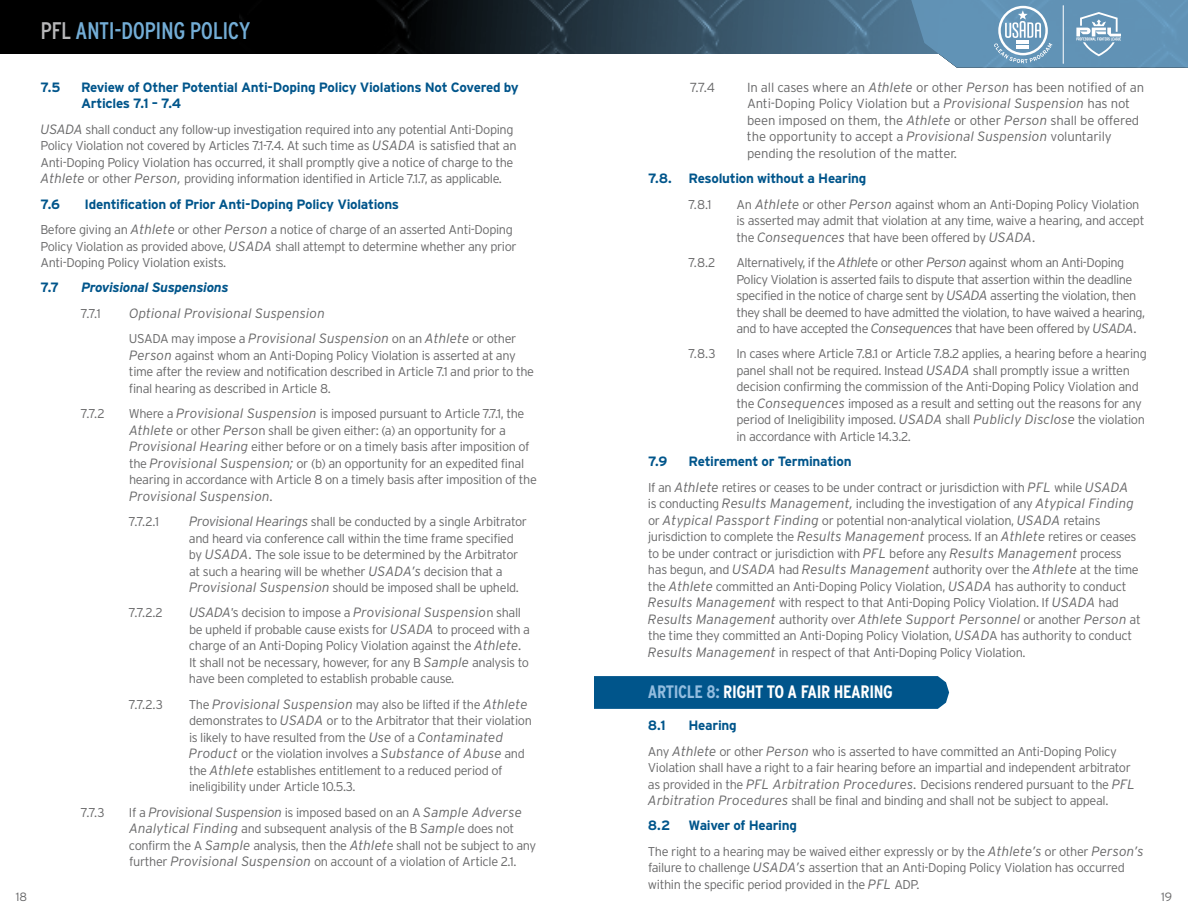
<style>
.page{position:relative;width:1188px;height:918px;background:#fff}
.page>*{position:absolute;margin:0;border:0;box-sizing:border-box;transform-origin:0 0}
.t1{font:24px "Interstate Condensed";letter-spacing:-.02em;color:#73add6}
.t2{font:700 18px "Interstate Condensed";letter-spacing:-.02em;color:#fff}
.t3{font:italic 300 13.5px/25.3px "Interstate";letter-spacing:.005em;color:#686869}
.t4{font:700 13.5px/16.5px "Interstate";letter-spacing:-.025em;color:#00558b}
.t5{font:italic 300 13.5px "Interstate";letter-spacing:-.015em;color:#686869}
.t6{font:italic 700 13.5px "Interstate";letter-spacing:-.025em;color:#00558b}
.t7{font:300 13.2px/16.5px "Interstate";letter-spacing:-.01em;color:#686869}
.t8{font:300 12.75px/16.5px "Interstate";letter-spacing:-.03em;color:#686869}
.t9{font:300 12px "Interstate";color:#686869}
.s1{color:#b7b7b9}
.s2{font-style:italic;font-size:13.5px}
.s3{font-style:normal;font-size:12.75px}
.s4{color:#93bddf}
</style>
<div class="page">
<svg style="left:0;top:0;width:911px;height:54px;background:#19252e"></svg>
<svg style="left:911px;top:0;width:277px;height:68px;background:#719dbc"></svg>
<svg style="left:594px;top:676px;width:355px;height:33px;background:#04578c"></svg>
<h1 class="t1" style="left:40px;top:17px;width:212px"><span class="s1">PFL</span> ANTI-DOPING POLICY</h1>
<p class="t4" style="left:40px;top:79px;width:21px">7.5</p>
<p class="t4" style="left:81px;top:79px;width:439px">Review of Other Potential Anti-Doping Policy Violations Not Covered by<br>Articles 7.1 – 7.4</p>
<p class="t8" style="left:40px;top:121px;width:478px"><span class="s2">USADA</span> shall conduct any follow-up investigation required into any potential Anti-Doping Policy Violation not covered by Articles 7.1-7.4. At such time as <span class="s2">USADA</span> is satisfied that an Anti-Doping Policy Violation has occurred, it shall promptly give a notice of charge to the <span class="s2">Athlete</span> or other <span class="s2">Person,</span> providing information identified in Article 7.1.7, as applicable.</p>
<p class="t4" style="left:40px;top:196px;width:21px">7.6</p>
<p class="t4" style="left:85px;top:196px;width:316px">Identification of Prior Anti-Doping Policy Violations</p>
<p class="t8" style="left:40px;top:221px;width:478px">Before giving an <span class="s2">Athlete</span> or other <span class="s2">Person</span> a notice of charge of an asserted Anti-Doping<br>Policy Violation as provided above, <span class="s2">USADA</span> shall attempt to determine whether any prior<br>Anti-Doping Policy Violation exists.</p>
<p class="t4" style="left:40px;top:279px;width:20px">7.7</p>
<p class="t6" style="left:81px;top:280px;width:149px">Provisional Suspensions</p>
<p class="t8" style="left:81px;top:305px;width:21px">7.7.1</p>
<p class="t3" style="left:129px;top:300px;width:389px">Optional Provisional Suspension<br><span class="s3">USADA may impose a</span> Provisional Suspension <span class="s3">on an</span> Athlete <span class="s3">or other</span></p>
<p class="t8" style="left:129px;top:347px;width:407px"><span class="s2">Person</span> against whom an Anti-Doping Policy Violation is asserted at any time after the review and notification described in Article 7.1 and prior to the final hearing as described in Article 8.</p>
<p class="t8" style="left:81px;top:405px;width:25px">7.7.2</p>
<p class="t8" style="left:129px;top:405px;width:410px">Where a <span class="s2">Provisional Suspension</span> is imposed pursuant to Article 7.7.1, the <span class="s2">Athlete</span> or other <span class="s2">Perso</span>n shall be given either: (a) an opportunity for a <span class="s2">Provisional Hearing</span> either before or on a timely basis after imposition of the <span class="s2">Provisional Suspension;</span> or (b) an opportunity for an expedited final hearing in accordance with Article 8 on a timely basis after imposition of the</p>
<p class="t3" style="left:129px;top:483px;width:146px">Provisional Suspension.</p>
<p class="t8" style="left:129px;top:513px;width:32px">7.7.2.1</p>
<p class="t8" style="left:189px;top:513px;width:340px"><span class="s2">Provisional Hearings</span> shall be conducted by a single Arbitrator and heard via conference call within the time frame specified by <span class="s2">USADA.</span> The sole issue to be determined by the Arbitrator at such a hearing will be whether <span class="s2">USADA’s</span> decision that a <span class="s2">Provisional Suspension</span> should be imposed shall be upheld.</p>
<p class="t8" style="left:129px;top:605px;width:35px">7.7.2.2</p>
<p class="t3" style="left:189px;top:600px;width:334px">USADA<span class="s3">’s decision to impose a</span> Provisional Suspensio<span class="s3">n shall</span></p>
<p class="t8" style="left:189px;top:621px;width:343px">be upheld if probable cause exists for <span class="s2">USADA</span> to proceed with a charge of an Anti-Doping Policy Violation against the <span class="s2">Athlete.<br></span>It shall not be necessary, however, for any B <span class="s2">Sample</span> analysis to have been completed to establish probable cause.</p>
<p class="t8" style="left:129px;top:696px;width:36px">7.7.2.3</p>
<p class="t3" style="left:189px;top:691px;width:340px"><span class="s3">The</span> Provisional Suspension <span class="s3">may also be lifted if the</span> Athlete</p>
<p class="t8" style="left:189px;top:713px;width:344px">demonstrates to <span class="s2">USADA</span> or to the Arbitrator that their violation is likely to have resulted from the <span class="s2">Use</span> of a <span class="s2">Contaminated Product</span> or the violation involves a <span class="s2">Substance of Abuse</span> and the <span class="s2">Athlete</span> establishes entitlement to a reduced period of ineligibility under Article 10.5.3.</p>
<p class="t8" style="left:81px;top:804px;width:25px">7.7.3</p>
<p class="t5" style="left:129px;top:804px;width:394px"><span class="s3">If a</span> Provisional Suspension <span class="s3">is imposed based on an A</span> Sample Adverse</p>
<p class="t8" style="left:129px;top:820px;width:409px"><span class="s2">Analytical Finding</span> and subsequent analysis of the B <span class="s2">Sampl</span>e does not confirm the A <span class="s2">Sample</span> analysis, then the <span class="s2">Athlet</span>e shall not be subject to any further <span class="s2">Provisional Suspension</span> on account of a violation of Article 2.1.</p>
<p class="t7" style="left:690px;top:79px;width:26px">7.7.4</p>
<p class="t7" style="left:747px;top:79px;width:399px">In all cases where an <span class="s2">Athlete</span> or other <span class="s2">Person</span> has been notified of an Anti-Doping Policy Violation but a <span class="s2">Provisional Suspension</span> has not been imposed on them, the <span class="s2">Athlete</span> or other <span class="s2">Person</span> shall be offered the opportunity to accept a <span class="s2">Provisional Suspension</span> voluntarily pending the resolution of the matter.</p>
<p class="t4" style="left:648px;top:170px;width:220px">7.8. Resolution without a Hearing</p>
<p class="t8" style="left:688px;top:196px;width:25px">7.8.1</p>
<p class="t8" style="left:736px;top:196px;width:409px">An <span class="s2">Athlete</span> or other <span class="s2">Person</span> against whom an Anti-Doping Policy Violation is asserted may admit that violation at any time, waive a hearing, and accept the <span class="s2">Consequences</span> that have been offered by <span class="s2">USADA.</span></p>
<p class="t8" style="left:688px;top:254px;width:28px">7.8.2</p>
<p class="t8" style="left:736px;top:254px;width:410px">Alternatively, if the <span class="s2">Athlet</span>e or other <span class="s2">Person</span> against whom an Anti-Doping Policy Violation is asserted fails to dispute that assertion within the deadline specified in the notice of charge sent by <span class="s2">USADA</span> asserting the violation, then they shall be deemed to have admitted the violation, to have waived a hearing, and to have accepted the <span class="s2">Consequences</span> that have been offered by <span class="s2">USADA.</span></p>
<p class="t8" style="left:688px;top:346px;width:29px">7.8.3</p>
<p class="t8" style="left:736px;top:346px;width:412px">In cases where Article 7.8.1 or Article 7.8.2 applies, a hearing before a hearing panel shall not be required. Instead <span class="s2">USADA</span> shall promptly issue a written decision confirming the commission of the Anti-Doping Policy Violation and the <span class="s2">Consequences</span> imposed as a result and setting out the reasons for any period of Ineligibility imposed. <span class="s2">USADA</span> shall <span class="s2">Publicly Disclose</span> the violation in accordance with Article 14.3.2.</p>
<p class="t4" style="left:648px;top:453px;width:21px">7.9</p>
<p class="t4" style="left:689px;top:453px;width:165px">Retirement or Termination</p>
<p class="t8" style="left:648px;top:479px;width:492px">If an <span class="s2">Athlete</span> retires or ceases to be under contract or jurisdiction with <span class="s2">PFL</span> while <span class="s2">USADA </span>is conducting <span class="s2">Results Management,</span> including the investigation of any <span class="s2">Atypical Finding </span>or <span class="s2">Atypical Passport Finding</span> or potential non-analytical violation, <span class="s2">USADA</span> retains jurisdiction to complete the <span class="s2">Results Management</span> process. If an <span class="s2">Athlete</span> retires or ceases to be under contract or jurisdiction with <span class="s2">PFL</span> before any <span class="s2">Results Management</span> process has begun, and <span class="s2">USADA</span> had <span class="s2">Results Management</span> authority over the <span class="s2">Athlete</span> at the time the <span class="s2">Athlete</span> committed an Anti-Doping Policy Violation, <span class="s2">USADA</span> has authority to conduct <span class="s2">Results Management</span> with respect to that Anti-Doping Policy Violation. If <span class="s2">USADA</span> had</p>
<p class="t3" style="left:648px;top:606px;width:494px">Results Management <span class="s3">authority over</span> Athlete Support Personnel <span class="s3">or another</span> Person <span class="s3">at</span></p>
<p class="t8" style="left:648px;top:627px;width:486px">the time they committed an Anti-Doping Policy Violation, <span class="s2">USAD</span>A has authority to conduct<br><span class="s2">Results Management</span> in respect of that Anti-Doping Policy Violation.</p>
<h2 class="t2" style="left:648px;top:682px;width:246px"><span class="s4">ARTICLE 8:</span> RIGHT TO A FAIR HEARING</h2>
<p class="t4" style="left:648px;top:717px;width:19px">8.1</p>
<p class="t4" style="left:688px;top:717px;width:50px">Hearing</p>
<p class="t8" style="left:648px;top:743px;width:489px">Any <span class="s2">Athlete</span> or other <span class="s2">Person</span> who is asserted to have committed an Anti-Doping Policy Violation shall have a right to a fair hearing before an impartial and independent arbitrator as provided in the <span class="s2">PFL Arbitration Procedures.</span> Decisions rendered pursuant to the <span class="s2">PFL Arbitration Procedures</span> shall be final and binding and shall not be subject to appeal.</p>
<p class="t4" style="left:648px;top:817px;width:24px">8.2</p>
<p class="t4" style="left:688px;top:817px;width:110px">Waiver of Hearing</p>
<p class="t8" style="left:648px;top:843px;width:497px">The right to a hearing may be waived either expressly or by the <span class="s2">Athlete’s</span> or other <span class="s2">Person’s </span>failure to challenge <span class="s2">USADA’s</span> assertion that an Anti-Doping Policy Violation has occurred within the specific period provided in the <span class="s2">PFL</span> ADP.</p>
<p class="t9" style="left:16px;top:890px;width:13px">18</p>
<p class="t9" style="left:1161px;top:890px;width:12px">19</p>
</div>
